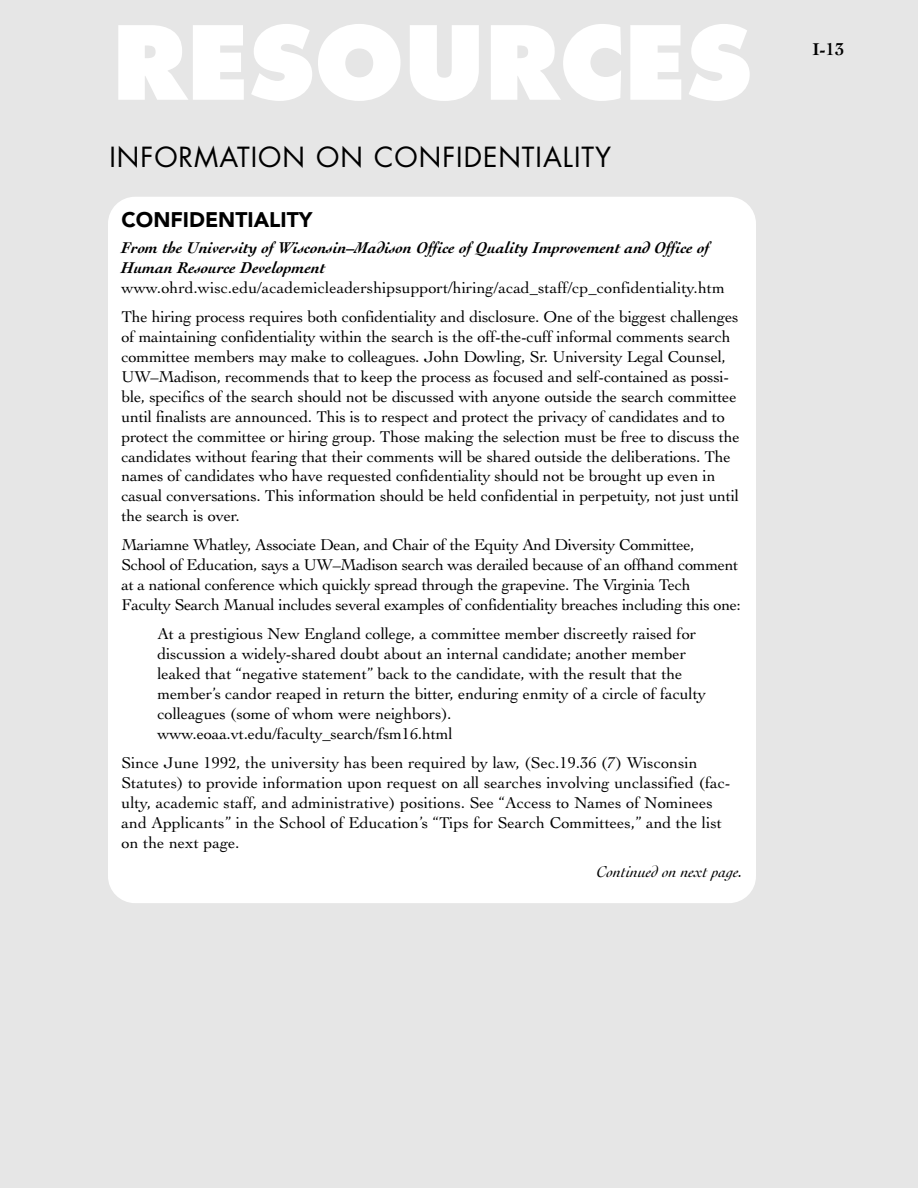
<style>
.page{position:relative;width:918px;height:1188px;background:#e6e6e6}
.page>*{position:absolute;margin:0;border:0;box-sizing:border-box;transform-origin:0 0}
.t1{font:800 99px "Futura";color:#fff}
.t2{font:27px "Futura";letter-spacing:.035em;color:#000}
.t3{font:900 21px "Avenir";color:#000}
.t4{font:700 18px "Cochin";color:#000}
.t5{font:16.5px/20px "Cochin";letter-spacing:-.015em;color:#000}
.t6{font:italic 700 16.5px/20px "Cochin";color:#000}
.t7{font:italic 16.5px "Cochin";color:#000}
</style>
<div class="page">
<div style="left:108px;top:197px;width:648px;height:706px;background:#fff;border-radius:27px"></div>
<h1 class="t1" style="left:112px;top:19px;width:641px">RESOURCES</h1>
<h2 class="t2" style="left:110px;top:145px;width:503px">INFORMATION ON CONFIDENTIALITY</h2>
<p class="t3" style="left:122px;top:211px;width:192px">CONFIDENTIALITY</p>
<p class="t6" style="left:122px;top:239px;width:590px">From the University of Wisconsin–Madison Office of Quality Improvement and Office of<br>Human Resource Development</p>
<p class="t5" style="left:122px;top:275px;width:619px;line-height:29px">www.ohrd.wisc.edu/academicleadershipsupport/hiring/acad_staff/cp_confidentiality.htm<br>The hiring process requires both confidentiality and disclosure. One of the biggest challenges</p>
<p class="t5" style="left:121px;top:328px;width:620px">of maintaining confidentiality within the search is the off-the-cuff informal comments search committee members may make to colleagues. John Dowling, Sr. University Legal Counsel, UW–Madison, recommends that to keep the process as focused and self-contained as possi&shy;ble, specifics of the search should not be discussed with anyone outside the search committee until finalists are announced. This is to respect and protect the privacy of candidates and to protect the committee or hiring group. Those making the selection must be free to discuss the candidates without fearing that their comments will be shared outside the deliberations. The names of candidates who have requested confidentiality should not be brought up even in casual conversations. This information should be held confidential in perpetuity, not just until the search is over.</p>
<p class="t5" style="left:121px;top:537px;width:621px">Mariamne Whatley, Associate Dean, and Chair of the Equity And Diversity Committee, School of Education, says a UW–Madison search was derailed because of an offhand comment at a national conference which quickly spread through the grapevine. The Virginia Tech Faculty Search Manual includes several examples of confidentiality breaches including this one:</p>
<p class="t5" style="left:158px;top:625px;width:550px">At a prestigious New England college, a committee member discreetly raised for discussion a widely-shared doubt about an internal candidate; another member leaked that “negative statement” back to the candidate, with the result that the member’s candor reaped in return the bitter, enduring enmity of a circle of faculty colleagues (some of whom were neighbors). www.eoaa.vt.edu/faculty_search/fsm16.html</p>
<p class="t5" style="left:122px;top:754px;width:611px">Since June 1992, the university has been required by law, (Sec.19.36 (7) Wisconsin Statutes) to provide information upon request on all searches involving unclassified (fac&shy;ulty, academic staff, and administrative) positions. See “Access to Names of Nominees and Applicants” in the School of Education’s “Tips for Search Committees,” and the list on the next page.</p>
<p class="t7" style="left:596px;top:865px;width:148px">Continued on next page.</p>
<p class="t4" style="left:813px;top:42px;width:34px">I-13</p>
</div>
